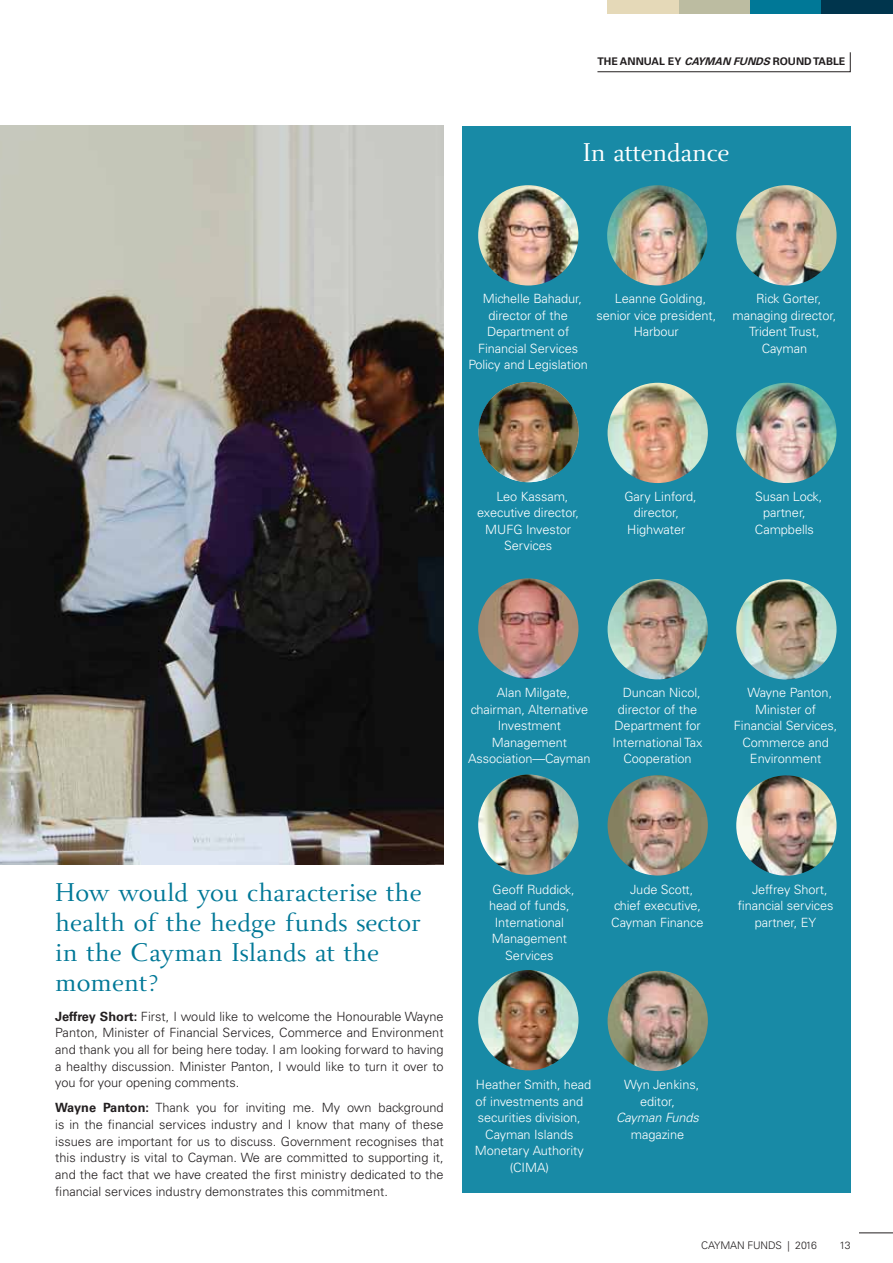
<style>
.page{position:relative;width:893px;height:1263px;background:#fff}
.page>*{position:absolute;margin:0;border:0;box-sizing:border-box;transform-origin:0 0}
.t1{font:27px/30.2px "Beln";color:#007897}
.t2{font:27px "Beln";letter-spacing:-.015em;color:#fff}
.t3{font:300 12.75px/16.5px "Univers";letter-spacing:-.005em;color:#fff;text-align:center}
.t4{font:300 12.75px/16.6px "Univers";color:#231f20;text-align:justify}
.t5{font:italic 300 12.75px "Univers";letter-spacing:-.005em;color:#fff}
.t6{font:700 10.5px "Univers";color:#231f20}
.t7{font:300 10.5px "Univers";letter-spacing:-.01em;color:#231f20}
.s1{font-style:italic}
.s2{font-weight:700}
</style>
<div class="page">
<div style="left:607px;top:0;width:71px;height:13px;background:#e5d9b8"></div>
<div style="left:678px;top:0;width:72px;height:13px;background:#bcbca1"></div>
<div style="left:750px;top:0;width:72px;height:13px;background:#007897"></div>
<div style="left:821px;top:0;width:72px;height:13px;background:#00354d"></div>
<hr style="left:859px;top:1232px;width:34px;height:1px;background:#231f20">
<img style="left:0;top:126px;width:444px;height:738px">
<svg style="left:597px;top:52px;width:254px;height:20px"></svg>
<div style="left:462px;top:126px;width:388px;height:1066px;background:#188aa6"></div>
<img style="left:607px;top:185px;width:100px;height:100px;border-radius:50%">
<img style="left:478px;top:382px;width:101px;height:100px;border-radius:50%">
<img style="left:736px;top:383px;width:100px;height:100px;border-radius:50%">
<img style="left:607px;top:579px;width:101px;height:100px;border-radius:50%">
<img style="left:607px;top:775px;width:101px;height:100px;border-radius:50%">
<img style="left:607px;top:971px;width:101px;height:100px;border-radius:50%">
<img style="left:478px;top:185px;width:100px;height:100px;border-radius:50%">
<img style="left:736px;top:185px;width:100px;height:100px;border-radius:50%">
<img style="left:607px;top:383px;width:101px;height:100px;border-radius:50%">
<img style="left:478px;top:578px;width:100px;height:101px;border-radius:50%">
<img style="left:478px;top:774px;width:100px;height:101px;border-radius:50%">
<img style="left:478px;top:970px;width:100px;height:100px;border-radius:50%">
<img style="left:736px;top:579px;width:100px;height:100px;border-radius:50%">
<img style="left:736px;top:775px;width:100px;height:101px;border-radius:50%">
<p class="t6" style="left:597px;top:57px;width:249px">THE ANNUAL EY <span class="s1">CAYMAN FUNDS</span> ROUND TABLE</p>
<h1 class="t2" style="left:583px;top:141px;width:148px">In attendance</h1>
<p class="t3" style="left:483px;top:292px;width:101px">Michelle Bahadur,</p>
<p class="t3" style="left:488px;top:308px;width:81px">director of the</p>
<p class="t3" style="left:487px;top:325px;width:84px">Department of</p>
<p class="t3" style="left:478px;top:341px;width:102px">Financial Services</p>
<p class="t3" style="left:468px;top:358px;width:121px">Policy and Legislation</p>
<p class="t3" style="left:615px;top:292px;width:93px">Leanne Golding,</p>
<p class="t3" style="left:596px;top:308px;width:121px">senior vice president,</p>
<p class="t3" style="left:634px;top:325px;width:46px">Harbour</p>
<p class="t3" style="left:756px;top:292px;width:67px">Rick Gorter,</p>
<p class="t3" style="left:733px;top:308px;width:105px">managing director,</p>
<p class="t3" style="left:749px;top:325px;width:72px">Trident Trust,</p>
<p class="t3" style="left:762px;top:341px;width:47px">Cayman</p>
<p class="t3" style="left:496px;top:489px;width:74px">Leo Kassam,</p>
<p class="t3" style="left:477px;top:506px;width:103px">executive director,</p>
<p class="t3" style="left:485px;top:522px;width:87px">MUFG Investor</p>
<p class="t3" style="left:504px;top:539px;width:50px">Services</p>
<p class="t3" style="left:624px;top:489px;width:74px">Gary Linford,</p>
<p class="t3" style="left:634px;top:506px;width:47px">director,</p>
<p class="t3" style="left:627px;top:522px;width:60px">Highwater</p>
<p class="t3" style="left:755px;top:489px;width:69px">Susan Lock,</p>
<p class="t3" style="left:763px;top:506px;width:44px">partner,</p>
<p class="t3" style="left:755px;top:522px;width:61px">Campbells</p>
<p class="t3" style="left:497px;top:686px;width:75px">Alan Milgate,</p>
<p class="t3" style="left:471px;top:702px;width:119px">chairman, Alternative</p>
<p class="t3" style="left:498px;top:719px;width:65px">Investment</p>
<p class="t3" style="left:492px;top:735px;width:77px">Management</p>
<p class="t3" style="left:468px;top:752px;width:124px">Association—Cayman</p>
<p class="t3" style="left:623px;top:686px;width:79px">Duncan Nicol,</p>
<p class="t3" style="left:618px;top:702px;width:81px">director of the</p>
<p class="t3" style="left:614px;top:719px;width:88px">Department for</p>
<p class="t3" style="left:613px;top:735px;width:91px">International Tax</p>
<p class="t3" style="left:623px;top:752px;width:70px">Cooperation</p>
<p class="t3" style="left:747px;top:686px;width:86px">Wayne Panton,</p>
<p class="t3" style="left:755px;top:702px;width:62px">Minister of</p>
<p class="t3" style="left:734px;top:719px;width:105px">Financial Services,</p>
<p class="t3" style="left:742px;top:735px;width:88px">Commerce and</p>
<p class="t3" style="left:750px;top:752px;width:73px">Environment</p>
<h1 class="t1" style="left:55px;top:879px;width:368px">How would you characterise the health of the hedge funds sector in the Cayman Islands at the moment?</h1>
<p class="t4" style="left:55px;top:1009px;width:390px"><span class="s2">Jeffrey Short:</span> First, I would like to welcome the Honourable Wayne Panton, Minister of Financial Services, Commerce and Environment and thank you all for being here today. I am looking forward to having a healthy discussion. Minister Panton, I would like to turn it over to you for your opening comments.</p>
<p class="t4" style="left:55px;top:1101px;width:390px"><span class="s2">Wayne Panton:</span> Thank you for inviting me. My own background is in the financial services industry and I know that many of these issues are important for us to discuss. Government recognises that this industry is vital to Cayman. We are committed to supporting it, and the fact that we have created the first ministry dedicated to the financial services industry demonstrates this commitment.</p>
<p class="t3" style="left:489px;top:882px;width:87px">Geoff Ruddick, head of funds,<br>International<br>Management<br>Services</p>
<p class="t3" style="left:611px;top:882px;width:94px;text-align:left;text-indent:19px">Jude Scott, chief executive,<br>Cayman Finance</p>
<p class="t3" style="left:752px;top:882px;width:77px">Jeffrey Short,</p>
<p class="t3" style="left:738px;top:898px;width:97px">financial services</p>
<p class="t3" style="left:755px;top:915px;width:63px">partner, EY</p>
<p class="t3" style="left:475px;top:1077px;width:118px">Heather Smith, head of investments and securities division,<br>Cayman Islands<br>Monetary Authority (CIMA)</p>
<p class="t3" style="left:640px;top:1077px;width:61px;text-align:left;text-indent:-16px">Wyn Jenkins, editor,</p>
<p class="t5" style="left:616px;top:1113px;width:84px">Cayman Funds</p>
<p class="t3" style="left:631px;top:1127px;width:55px">magazine</p>
<p class="t7" style="left:701px;top:1242px;width:117px">CAYMAN FUNDS | 2016</p>
<p class="t7" style="left:839px;top:1242px;width:13px">13</p>
</div>
